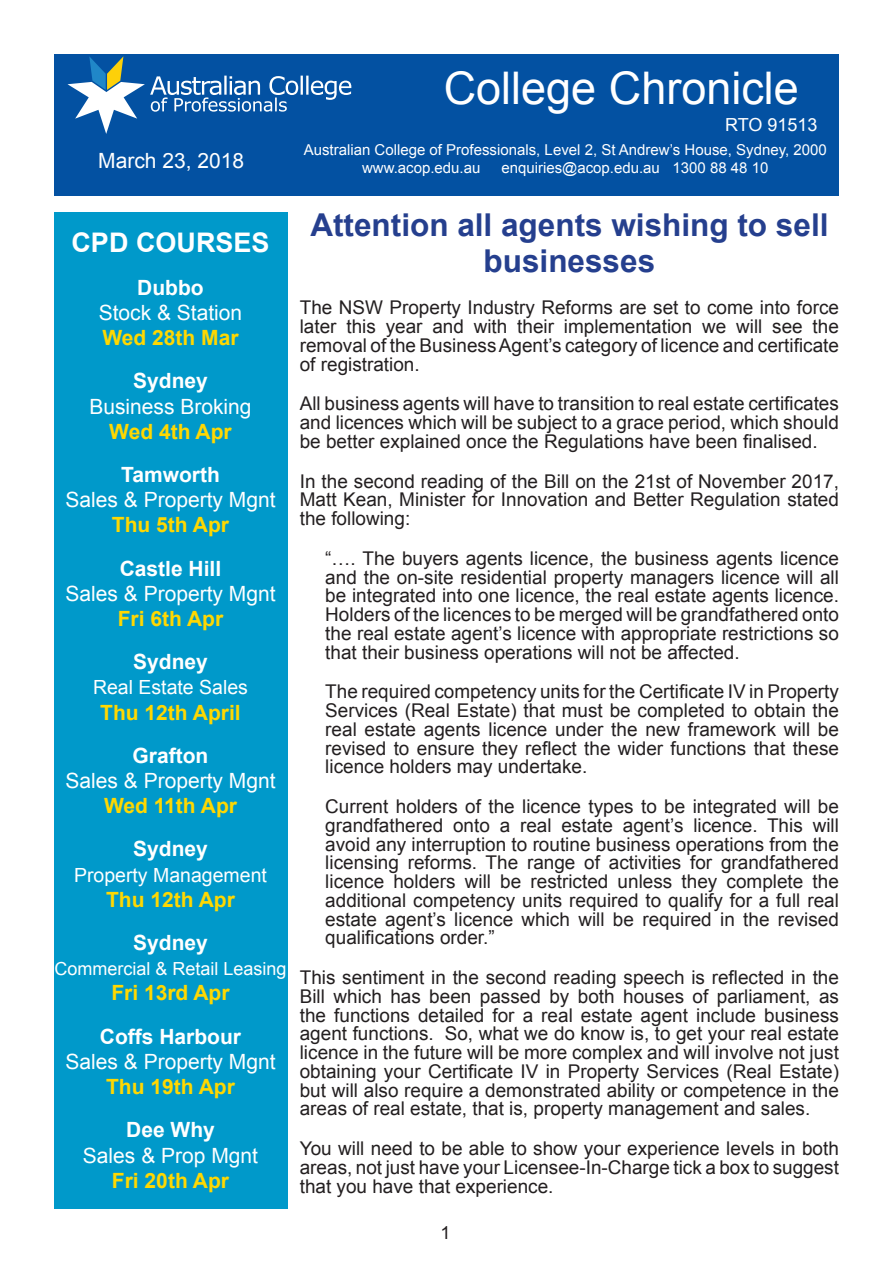
<style>
.page{position:relative;width:893px;height:1263px;background:#fff}
.page>*{position:absolute;margin:0;border:0;box-sizing:border-box;transform-origin:0 0}
.t1{font:45px "Arial";color:#fff}
.Body_Text{font:700 31.5px/36px "Arial";color:#253f8e;text-align:center}
.t2{font:700 27px "Arial";color:#fff}
.t3{font:21px "Arial";color:#fff}
.t4{font:700 21px "Arial";color:#ffd801}
.t5{font:700 21px "Arial";color:#fff}
.t6{font:19.5px "Arial";color:#fff}
.Body_Text-2{font:18.9px/18.8px "Arial";color:#231f20;text-align:justify}
.t7{font:18px "Arial";color:#fff}
.t8{font:18px "Arial";color:#231f20}
.t9{font:15px "Arial";color:#fff}
</style>
<div class="page">
<div style="left:54px;top:54px;width:785px;height:142px;background:#0351a2"></div>
<div style="left:54px;top:213px;width:233px;height:996px;background:#0099ca"></div>
<svg style="left:68px;top:56px;width:283px;height:78px"></svg>
<p class="t1" style="left:444px;top:59px;width:357px">College Chronicle</p>
<p class="t7" style="left:725px;top:113px;width:94px">RTO 91513</p>
<p class="t9" style="left:304px;top:140px;width:525px">Australian College of Professionals, Level 2, St Andrew’s House, Sydney, 2000</p>
<p class="t3" style="left:98px;top:147px;width:147px">March 23, 2018</p>
<p class="t9" style="left:362px;top:158px;width:120px">www.acop.edu.au</p>
<p class="t9" style="left:501px;top:158px;width:269px">enquiries@acop.edu.au 1300 88 48 10</p>
<p class="t2" style="left:71px;top:224px;width:200px">CPD COURSES</p>
<p class="t5" style="left:137px;top:273px;width:68px">Dubbo</p>
<p class="t3" style="left:99px;top:299px;width:145px">Stock &amp; Station</p>
<p class="t4" style="left:102px;top:324px;width:138px">Wed 28th Mar</p>
<p class="t5" style="left:133px;top:367px;width:76px">Sydney</p>
<p class="t3" style="left:89px;top:392px;width:164px">Business Broking</p>
<p class="t4" style="left:109px;top:417px;width:124px">Wed 4th Apr</p>
<p class="t5" style="left:121px;top:461px;width:100px">Tamworth</p>
<p class="t3" style="left:65px;top:486px;width:212px">Sales &amp; Property Mgnt</p>
<p class="t4" style="left:112px;top:511px;width:119px">Thu 5th Apr</p>
<p class="t5" style="left:120px;top:554px;width:103px">Castle Hill</p>
<p class="t3" style="left:65px;top:580px;width:212px">Sales &amp; Property Mgnt</p>
<p class="t4" style="left:118px;top:605px;width:107px">Fri 6th Apr</p>
<p class="t5" style="left:133px;top:648px;width:76px">Sydney</p>
<p class="t6" style="left:93px;top:675px;width:156px">Real Estate Sales</p>
<p class="t4" style="left:100px;top:698px;width:142px">Thu 12th April</p>
<p class="t5" style="left:133px;top:741px;width:77px">Grafton</p>
<p class="t3" style="left:65px;top:767px;width:212px">Sales &amp; Property Mgnt</p>
<p class="t4" style="left:104px;top:792px;width:135px">Wed 11th Apr</p>
<p class="t5" style="left:133px;top:835px;width:76px">Sydney</p>
<p class="t6" style="left:74px;top:862px;width:194px">Property Management</p>
<p class="t4" style="left:106px;top:885px;width:130px">Thu 12th Apr</p>
<p class="t5" style="left:133px;top:929px;width:76px">Sydney</p>
<p class="t7" style="left:54px;top:957px;width:234px">Commercial &amp; Retail Leasing</p>
<p class="t4" style="left:111px;top:979px;width:120px">Fri 13rd Apr</p>
<p class="t5" style="left:100px;top:1022px;width:143px">Coffs Harbour</p>
<p class="t3" style="left:65px;top:1048px;width:212px">Sales &amp; Property Mgnt</p>
<p class="t4" style="left:106px;top:1073px;width:130px">Thu 19th Apr</p>
<p class="t5" style="left:126px;top:1116px;width:90px">Dee Why</p>
<p class="t3" style="left:83px;top:1141px;width:177px">Sales &amp; Prop Mgnt</p>
<p class="t4" style="left:112px;top:1166px;width:119px">Fri 20th Apr</p>
<p class="Body_Text" style="left:310px;top:207px;width:520px">Attention all agents wishing to sell businesses</p>
<p class="Body_Text-2" style="left:300px;top:298px;width:541px">The NSW Property Industry Reforms are set to come into force later this year and with their implementation we will see the removal of the Business Agent’s category of licence and certificate of registration.</p>
<p class="Body_Text-2" style="left:300px;top:394px;width:541px">All business agents will have to transition to real estate certificates and licences which will be subject to a grace period, which should be better explained once the Regulations have been finalised.</p>
<p class="Body_Text-2" style="left:300px;top:472px;width:541px">In the second reading of the Bill on the 21st of November 2017, Matt Kean, Minister for Innovation and Better Regulation stated the following:</p>
<p class="Body_Text-2" style="left:325px;top:549px;width:515px">“…. The buyers agents licence, the business agents licence and the on-site residential property managers licence will all be integrated into one licence, the real estate agents licence.<br>Holders of the licences to be merged will be grandfathered onto the real estate agent’s licence with appropriate restrictions so that their business operations will not be affected.</p>
<p class="Body_Text-2" style="left:325px;top:682px;width:515px">The required competency units for the Certificate IV in Property Services (Real Estate) that must be completed to obtain the real estate agents licence under the new framework will be revised to ensure they reflect the wider functions that these licence holders may undertake.</p>
<p class="Body_Text-2" style="left:325px;top:797px;width:515px">Current holders of the licence types to be integrated will be grandfathered onto a real estate agent’s licence. This will avoid any interruption to routine business operations from the licensing reforms. The range of activities for grandfathered licence holders will be restricted unless they complete the additional competency units required to qualify for a full real estate agent’s licence which will be required in the revised qualifications order.”</p>
<p class="Body_Text-2" style="left:300px;top:968px;width:541px">This sentiment in the second reading speech is reflected in the Bill which has been passed by both houses of parliament, as the functions detailed for a real estate agent include business agent functions. So, what we do know is, to get your real estate licence in the future will be more complex and will involve not just obtaining your Certificate IV in Property Services (Real Estate) but will also require a demonstrated ability or competence in the areas of real estate, that is, property management and sales.</p>
<p class="Body_Text-2" style="left:300px;top:1139px;width:541px">You will need to be able to show your experience levels in both areas, not just have your Licensee-In-Charge tick a box to suggest that you have that experience.</p>
<p class="t8" style="left:440px;top:1221px;width:12px">1</p>
</div>
